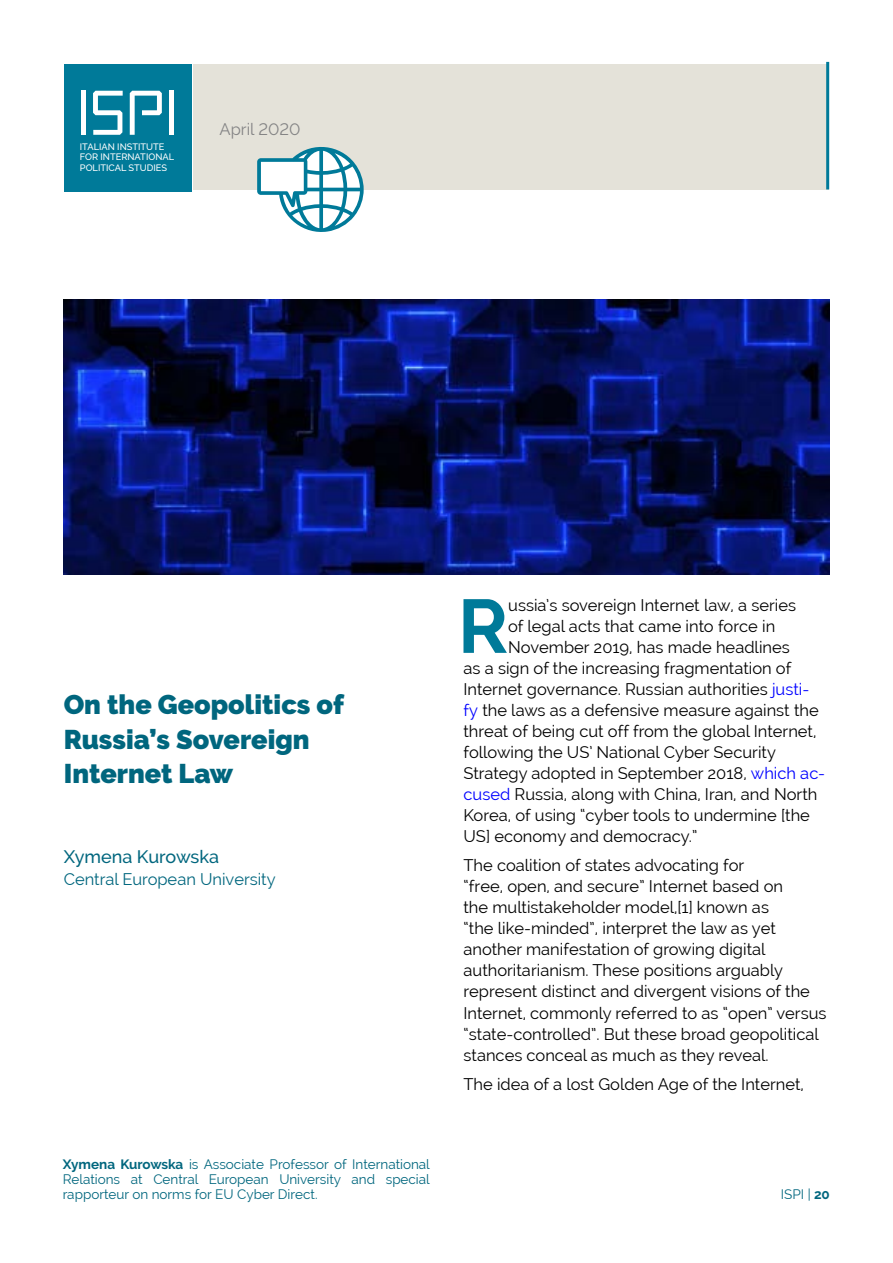
<style>
.page{position:relative;width:893px;height:1263px;background:#fff}
.page>*{position:absolute;margin:0;border:0;box-sizing:border-box;transform-origin:0 0}
.t1{font:700 75.6px "Raleway";color:#007a99}
.t2{font:900 27px/34.5px "Raleway";color:#00667e}
.t3{font:500 18px "Raleway";color:#00667e}
.t4{font:16.5px/21px "Raleway";color:#000}
.t5{font:16.5px "Raleway";color:#00667e}
.t6{font:16.5px "Raleway";color:#848485}
.t7{font:13.5px/15px "Raleway";color:#00667e;text-align:justify}
.t8{font:500 9.3px/10.5px "Raleway";color:#fff}
.s1{font-weight:700}
.s2{color:#00f}
</style>
<div class="page">
<div style="left:193px;top:64px;width:636px;height:126px;background:#e4e2d9"></div>
<div style="left:64px;top:64px;width:127px;height:127px;background:#007a99"></div>
<div style="left:169px;top:91px;width:5px;height:44px;background:#fff"></div>
<svg style="left:130px;top:91px;width:32px;height:44px"></svg>
<div style="left:81px;top:91px;width:5px;height:44px;background:#fff"></div>
<svg style="left:93px;top:91px;width:30px;height:44px"></svg>
<hr style="left:826px;top:62px;width:3px;height:127px;background:#007a99">
<svg style="left:257px;top:147px;width:107px;height:85px"></svg>
<img style="left:64px;top:300px;width:765px;height:274px">
<p class="t8" style="left:80px;top:141px;width:96px">ITALIAN INSTITUTE<br>FOR INTERNATIONAL<br>POLITICAL STUDIES</p>
<p class="t6" style="left:220px;top:120px;width:82px">April 2020</p>
<h2 class="t2" style="left:64px;top:688px;width:282px">On the Geopolitics of<br>Russia’s Sovereign<br>Internet Law</h2>
<p class="t3" style="left:64px;top:846px;width:157px">Xymena Kurowska</p>
<p class="t5" style="left:64px;top:870px;width:213px">Central European University</p>
<p class="t7" style="left:63px;top:1157px;width:369px"><span class="s1">Xymena Kurowska</span> is Associate Professor of International Relations at Central European University and special rapporteur on norms for EU Cyber Direct.</p>
<h1 class="t1" style="left:458px;top:583px;width:52px">R</h1>
<p class="t4" style="left:508px;top:594px;width:289px">ussia’s sovereign Internet law, a series</p>
<p class="t4" style="left:508px;top:615px;width:269px">of legal acts that came into force in</p>
<p class="t4" style="left:508px;top:636px;width:283px">November 2019, has made headlines</p>
<p class="t4" style="left:463px;top:657px;width:329px">as a sign of the increasing fragmentation of</p>
<p class="t4" style="left:463px;top:678px;width:347px">Internet governance. Russian authorities <span class="s2">justi-</span></p>
<p class="t4" style="left:463px;top:699px;width:357px"><span class="s2">fy</span> the laws as a defensive measure against the</p>
<p class="t4" style="left:463px;top:720px;width:354px">threat of being cut off from the global Internet,</p>
<p class="t4" style="left:463px;top:741px;width:314px">following the US’ National Cyber Security</p>
<p class="t4" style="left:463px;top:762px;width:363px">Strategy adopted in September 2018, <span class="s2">which ac-</span></p>
<p class="t4" style="left:463px;top:783px;width:355px"><span class="s2">cused</span> Russia, along with China, Iran, and North</p>
<p class="t4" style="left:463px;top:804px;width:348px">Korea, of using “cyber tools to undermine [the</p>
<p class="t4" style="left:463px;top:825px;width:235px">US] economy and democracy.”</p>
<p class="t4" style="left:463px;top:855px;width:365px">The coalition of states advocating for<br>“free, open, and secure” Internet based on<br>the multistakeholder model,[1] known as<br>“the like-minded”, interpret the law as yet another manifestation of growing digital authoritarianism. These positions arguably represent distinct and divergent visions of the Internet, commonly referred to as “open” versus “state-controlled”. But these broad geopolitical stances conceal as much as they reveal.</p>
<p class="t4" style="left:463px;top:1074px;width:342px">The idea of a lost Golden Age of the Internet,</p>
<p class="t7" style="left:781px;top:1187px;width:50px">ISPI | <span class="s1">20</span></p>
</div>
